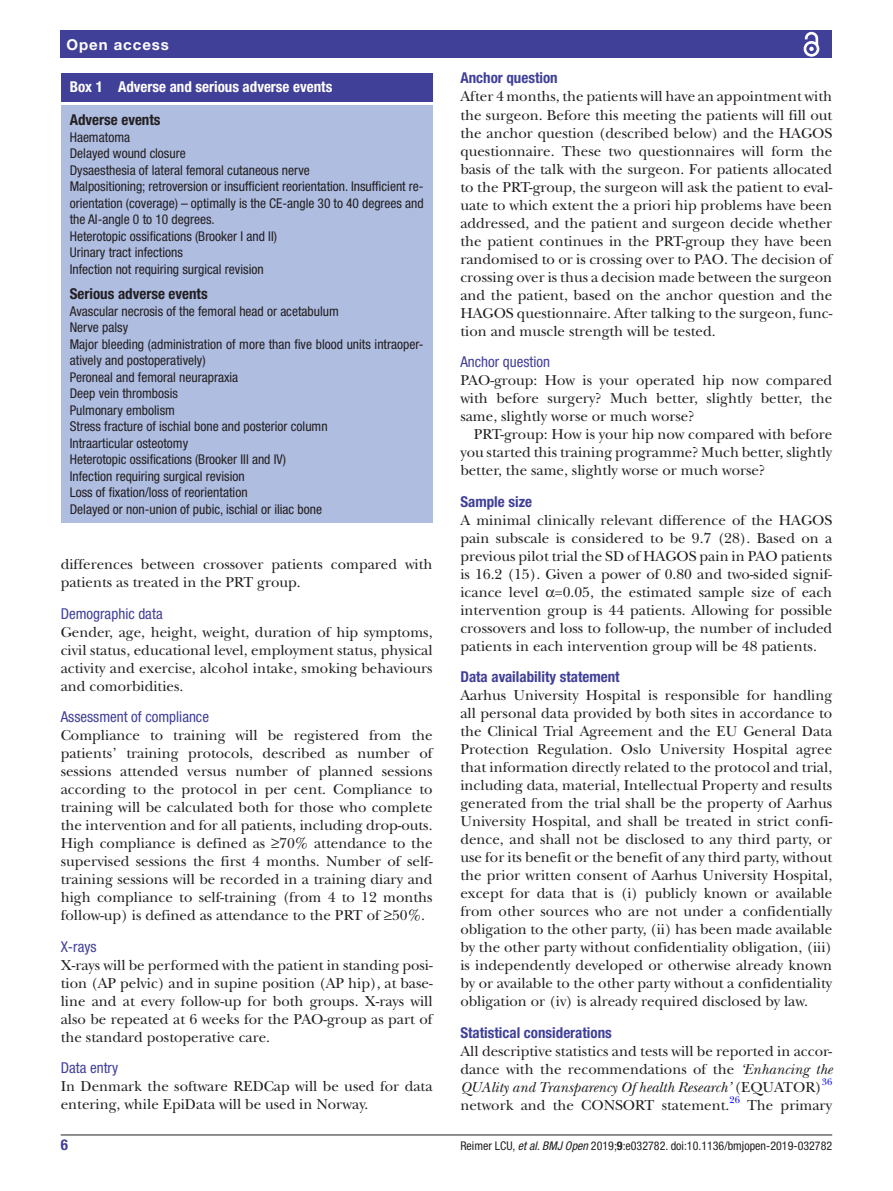
<style>
.page{position:relative;width:893px;height:1191px;background:#fff}
.page>*{position:absolute;margin:0;border:0;box-sizing:border-box;transform-origin:0 0}
.t1{font:15px/18px "New Baskerville";color:#231f20;text-align:justify}
.t2{font:700 condensed 15px "Helvetica Neue LT Std";color:#414099}
.t3{font:condensed 15px "Helvetica Neue LT Std";color:#414099}
.t4{font:700 condensed 15px "Helvetica Neue LT Std";color:#fff}
.t5{font:700 condensed 15px "Helvetica Neue LT Std";color:#231f20}
.t6{font:700 15px "Helvetica Neue LT Std";letter-spacing:.065em;color:#fff}
.t7{font:condensed 13.5px/16.5px "Helvetica Neue LT Std";color:#231f20}
.t8{font:condensed 12px "Helvetica Neue LT Std";color:#231f20}
.t9{font:9.9px "New Baskerville";color:#00f}
.s1{font-style:italic}
.s2{font-weight:700}
</style>
<div class="page">
<hr style="left:61px;top:1134px;width:771px;height:1px;background:#231f20">
<div style="left:61px;top:31px;width:771px;height:27px;background:#414099"></div>
<svg style="left:803px;top:31px;width:17px;height:26px"></svg>
<div style="left:61px;top:73px;width:372px;height:28px;background:#414099"></div>
<div style="left:61px;top:106px;width:372px;height:417px;background:#afbde1"></div>
<p class="t6" style="left:66px;top:35px;width:104px">Open access</p>
<p class="t4" style="left:70px;top:78px;width:264px">Box 1 Adverse and serious adverse events</p>
<p class="t5" style="left:70px;top:111px;width:92px">Adverse events</p>
<p class="t7" style="left:70px;top:129px;width:355px">Haematoma<br>Delayed wound closure<br>Dysaesthesia of lateral femoral cutaneous nerve<br>Malpositioning; retroversion or insufficient reorientation. Insufficient re&shy;orientation (coverage) – optimally is the CE-angle 30 to 40 degrees and the AI-angle 0 to 10 degrees.<br>Heterotopic ossifications (Brooker I and II)<br>Urinary tract infections<br>Infection not requiring surgical revision</p>
<p class="t5" style="left:70px;top:285px;width:139px">Serious adverse events</p>
<p class="t7" style="left:70px;top:303px;width:355px">Avascular necrosis of the femoral head or acetabulum<br>Nerve palsy<br>Major bleeding (administration of more than five blood units intraoper&shy;atively and postoperatively)<br>Peroneal and femoral neurapraxia<br>Deep vein thrombosis<br>Pulmonary embolism<br>Stress fracture of ischial bone and posterior column<br>Intraarticular osteotomy<br>Heterotopic ossifications (Brooker III and IV)<br>Infection requiring surgical revision<br>Loss of fixation/loss of reorientation<br>Delayed or non-union of pubic, ischial or iliac bone</p>
<p class="t1" style="left:61px;top:555px;width:373px">differences between crossover patients compared with patients as treated in the PRT group.</p>
<p class="t3" style="left:61px;top:604px;width:103px">Demographic data</p>
<p class="t1" style="left:61px;top:623px;width:373px">Gender, age, height, weight, duration of hip symptoms, civil status, educational level, employment status, physical activity and exercise, alcohol intake, smoking behaviours and comorbidities.</p>
<p class="t3" style="left:61px;top:708px;width:150px">Assessment of compliance</p>
<p class="t1" style="left:61px;top:726px;width:373px">Compliance to training will be registered from the patients’ training protocols, described as number of sessions attended versus number of planned sessions according to the protocol in per cent. Compliance to training will be calculated both for those who complete the intervention and for all patients, including drop-outs.<br>High compliance is defined as ≥70% attendance to the supervised sessions the first 4 months. Number of self&shy;training sessions will be recorded in a training diary and high compliance to self-training (from 4 to 12 months follow-up) is defined as attendance to the PRT of ≥50%.</p>
<p class="t3" style="left:61px;top:937px;width:37px">X-rays</p>
<p class="t1" style="left:61px;top:956px;width:373px">X-rays will be performed with the patient in standing posi&shy;tion (AP pelvic) and in supine position (AP hip), at base&shy;line and at every follow-up for both groups. X-rays will also be repeated at 6 weeks for the PAO-group as part of the standard postoperative care.</p>
<p class="t3" style="left:61px;top:1059px;width:59px">Data entry</p>
<p class="t1" style="left:61px;top:1077px;width:373px">In Denmark the software REDCap will be used for data entering, while EpiData will be used in Norway.</p>
<p class="t2" style="left:460px;top:69px;width:99px">Anchor question</p>
<p class="t1" style="left:460px;top:88px;width:373px">After 4 months, the patients will have an appointment with the surgeon. Before this meeting the patients will fill out the anchor question (described below) and the HAGOS questionnaire. These two questionnaires will form the basis of the talk with the surgeon. For patients allocated to the PRT-group, the surgeon will ask the patient to eval&shy;uate to which extent the a priori hip problems have been addressed, and the patient and surgeon decide whether the patient continues in the PRT-group they have been randomised to or is crossing over to PAO. The decision of crossing over is thus a decision made between the surgeon and the patient, based on the anchor question and the HAGOS questionnaire. After talking to the surgeon, func&shy;tion and muscle strength will be tested.</p>
<p class="t3" style="left:460px;top:353px;width:91px">Anchor question</p>
<p class="t1" style="left:460px;top:371px;width:373px">PAO-group: How is your operated hip now compared with before surgery? Much better, slightly better, the same, slightly worse or much worse?</p>
<p class="t1" style="left:460px;top:425px;width:373px;text-indent:14px">PRT-group: How is your hip now compared with before you started this training programme? Much better, slightly better, the same, slightly worse or much worse?</p>
<p class="t2" style="left:460px;top:492px;width:73px">Sample size</p>
<p class="t1" style="left:460px;top:511px;width:373px">A minimal clinically relevant difference of the HAGOS pain subscale is considered to be 9.7 (28). Based on a previous pilot trial the SD of HAGOS pain in PAO patients is 16.2 (15). Given a power of 0.80 and two-sided signif&shy;icance level =0.05, the estimated sample size of each intervention group is 44 patients. Allowing for possible crossovers and loss to follow-up, the number of included patients in each intervention group will be 48 patients.</p>
<p class="t2" style="left:460px;top:668px;width:161px">Data availability statement</p>
<p class="t1" style="left:460px;top:686px;width:373px">Aarhus University Hospital is responsible for handling all personal data provided by both sites in accordance to the Clinical Trial Agreement and the EU General Data Protection Regulation. Oslo University Hospital agree that information directly related to the protocol and trial, including data, material, Intellectual Property and results generated from the trial shall be the property of Aarhus University Hospital, and shall be treated in strict confi&shy;dence, and shall not be disclosed to any third party, or use for its benefit or the benefit of any third party, without the prior written consent of Aarhus University Hospital, except for data that is (i) publicly known or available from other sources who are not under a confidentially obligation to the other party, (ii) has been made available by the other party without confidentiality obligation, (iii) is independently developed or otherwise already known by or available to the other party without a confidentiality obligation or (iv) is already required disclosed by law.</p>
<p class="t2" style="left:460px;top:1023px;width:153px">Statistical considerations</p>
<p class="t1" style="left:460px;top:1042px;width:373px">All descriptive statistics and tests will be reported in accor&shy;dance with the recommendations of the <span class="s1">‘Enhancing the QUAlity and Transparency Of health Research’</span> (EQUATOR)<sup>36 </sup>network and the CONSORT statement.</p>
<p class="t9" style="left:729px;top:1094px;width:12px">26</p>
<p class="t1" style="left:747px;top:1096px;width:87px">The primary</p>
<p class="t2" style="left:61px;top:1135px;width:9px">6</p>
<p class="t8" style="left:460px;top:1138px;width:373px">Reimer LCU, <span class="s1">et al</span>. <span class="s1">BMJ Open</span> 2019;<span class="s2">9</span>:e032782. doi:10.1136/bmjopen-2019-032782</p>
</div>
